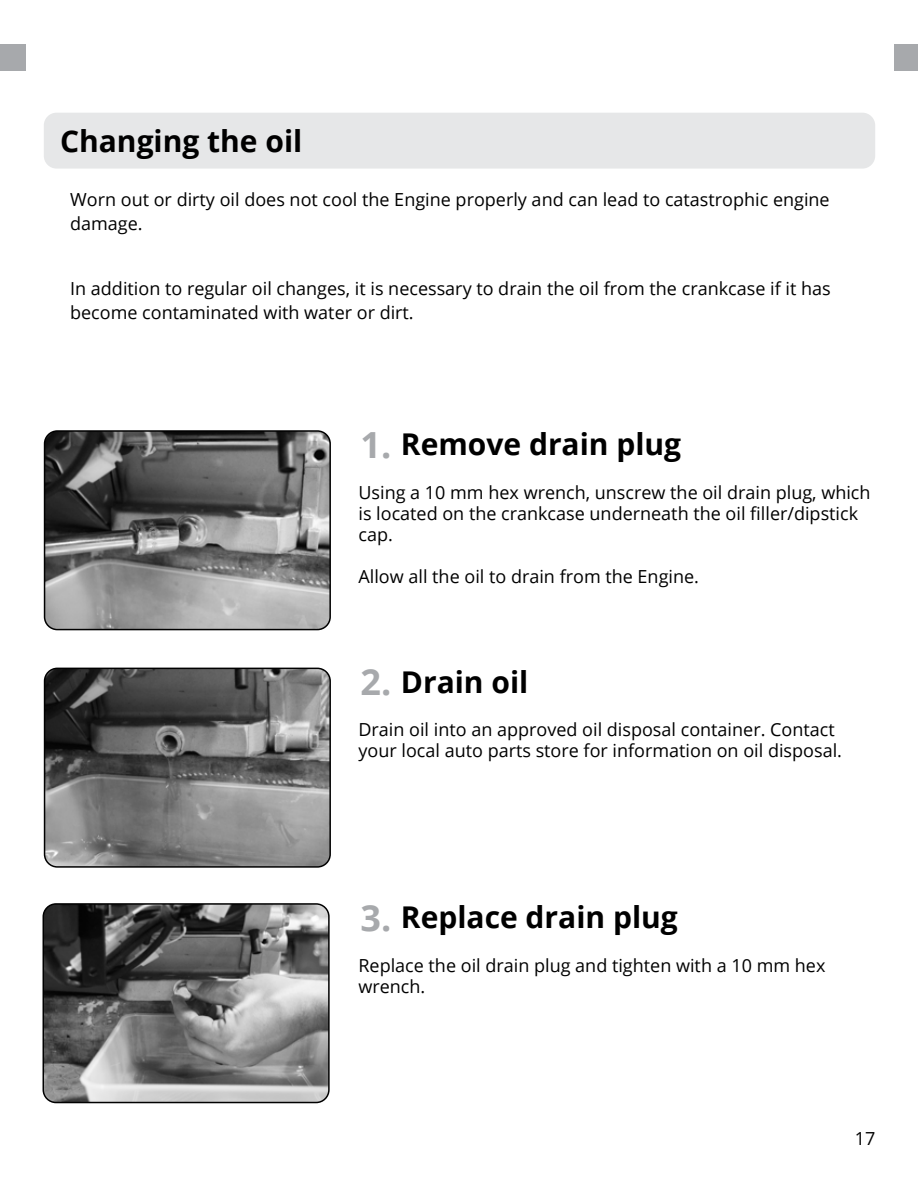
<style>
.page{position:relative;width:918px;height:1188px;background:#fff}
.page>*{position:absolute;margin:0;border:0;box-sizing:border-box;transform-origin:0 0}
.t1{font:700 36px "Open Sans";color:#a7a9ac}
.t2{font:700 30px "Open Sans";color:#000}
.t3{font:18px/21px "Open Sans";color:#000}
</style>
<div class="page">
<div style="left:0;top:44px;width:26px;height:27px;background:#a7a9ac"></div>
<img style="left:43px;top:904px;width:284px;height:199px">
<div style="left:43px;top:903px;width:287px;height:200px;border:2px solid #000;border-radius:13px"></div>
<div style="left:44px;top:113px;width:831px;height:56px;background:#e6e7e8;border-radius:13px"></div>
<img style="left:45px;top:433px;width:285px;height:197px">
<div style="left:44px;top:430px;width:287px;height:200px;border:2px solid #000;border-radius:13px"></div>
<img style="left:45px;top:668px;width:285px;height:197px">
<div style="left:44px;top:668px;width:287px;height:200px;border:2px solid #000;border-radius:13px"></div>
<div style="left:895px;top:44px;width:23px;height:27px;background:#a7a9ac"></div>
<h2 class="t2" style="left:60px;top:120px;width:244px">Changing the oil</h2>
<p class="t3" style="left:70px;top:187px;width:761px;line-height:24px">Worn out or dirty oil does not cool the Engine properly and can lead to catastrophic engine damage.</p>
<p class="t3" style="left:70px;top:276px;width:762px;line-height:24px">In addition to regular oil changes, it is necessary to drain the oil from the crankcase if it has become contaminated with water or dirt.</p>
<h1 class="t1" style="left:361px;top:419px;width:32px">1.</h1>
<h2 class="t2" style="left:401px;top:423px;width:282px">Remove drain plug</h2>
<p class="t3" style="left:358px;top:481px;width:514px">Using a 10 mm hex wrench, unscrew the oil drain plug, which is located on the crankcase underneath the oil filler/dipstick cap.</p>
<p class="t3" style="left:358px;top:565px;width:342px">Allow all the oil to drain from the Engine.</p>
<h1 class="t1" style="left:361px;top:657px;width:32px">2.</h1>
<h2 class="t2" style="left:401px;top:661px;width:129px">Drain oil</h2>
<p class="t3" style="left:358px;top:719px;width:485px">Drain oil into an approved oil disposal container. Contact your local auto parts store for information on oil disposal.</p>
<h1 class="t1" style="left:361px;top:893px;width:32px">3.</h1>
<h2 class="t2" style="left:401px;top:896px;width:278px">Replace drain plug</h2>
<p class="t3" style="left:358px;top:955px;width:468px">Replace the oil drain plug and tighten with a 10 mm hex wrench.</p>
<p class="t3" style="left:855px;top:1128px;width:22px">17</p>
</div>
